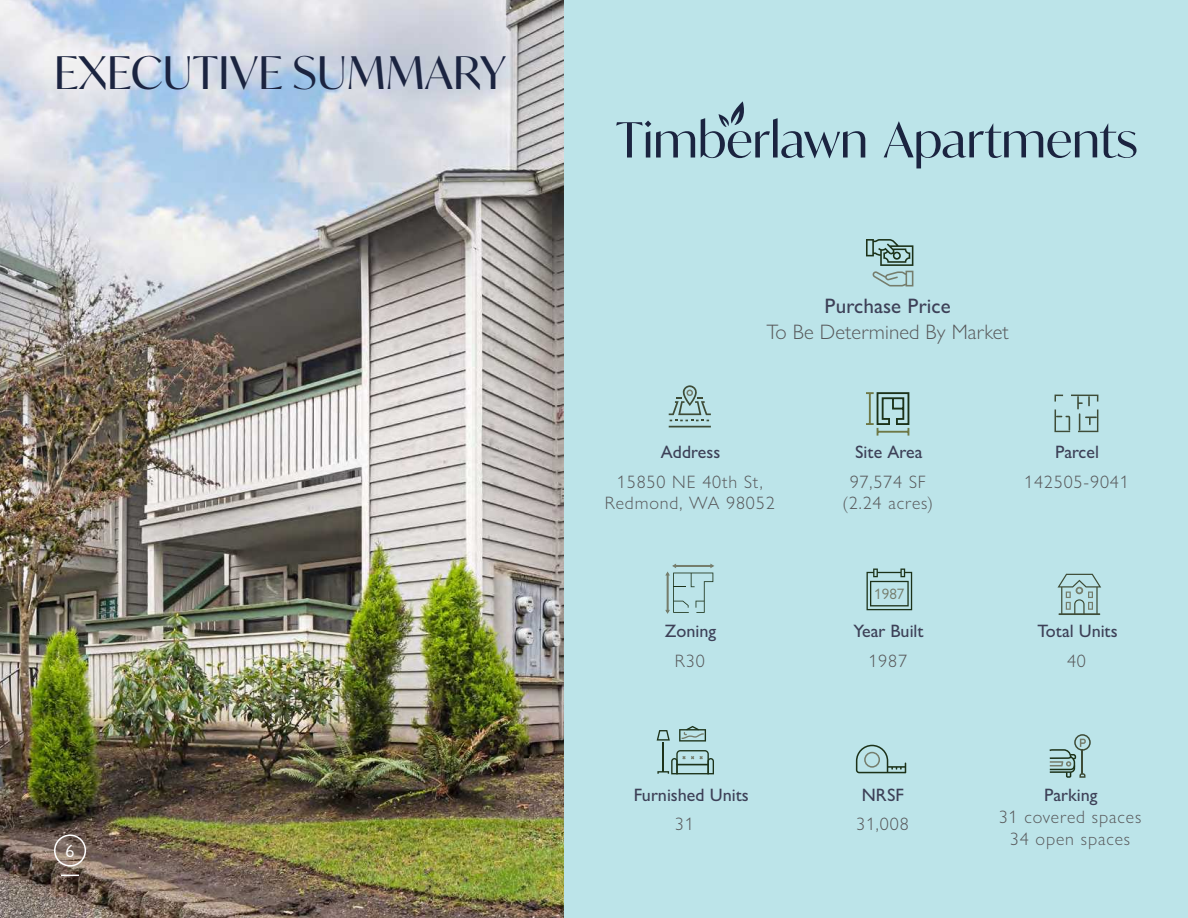
<style>
.page{position:relative;width:1188px;height:918px;background:#fff}
.page>*{position:absolute;margin:0;border:0;box-sizing:border-box;transform-origin:0 0}
.t1{font:45px "Ivy Mode";color:#1b2440}
.t2{font:300 21px "Gill Sans Nova";letter-spacing:.005em;color:#58595b}
.t3{font:500 21px "Gill Sans Nova";letter-spacing:.005em;color:#3d4057}
.t4{font:300 18px/21.6px "Gill Sans Nova";letter-spacing:.05em;color:#58595b;text-align:center}
.t5{font:500 18px "Gill Sans Nova";color:#3d4057}
.t6{font:18px "Gill Sans Nova";color:#fff}
.t7{font:15.15px "Gill Sans Nova";color:#757d6c}
</style>
<div class="page">
<img style="left:0;top:0;width:565px;height:918px">
<div style="left:565px;top:0;width:623px;height:918px;background:#bce4e9"></div>
<svg style="left:657px;top:730px;width:13px;height:11px"></svg>
<hr style="left:663px;top:742px;width:1px;height:30px;background:#1c3219">
<svg style="left:679px;top:726px;width:27px;height:16px"></svg>
<svg style="left:657px;top:750px;width:57px;height:24px"></svg>
<svg style="left:866px;top:392px;width:44px;height:44px"></svg>
<svg style="left:1054px;top:395px;width:44px;height:37px"></svg>
<svg style="left:856px;top:745px;width:50px;height:28px"></svg>
<svg style="left:1049px;top:734px;width:42px;height:44px"></svg>
<svg style="left:866px;top:239px;width:47px;height:47px"></svg>
<svg style="left:665px;top:563px;width:49px;height:51px"></svg>
<svg style="left:867px;top:569px;width:45px;height:41px"></svg>
<svg style="left:1058px;top:574px;width:43px;height:41px"></svg>
<svg style="left:669px;top:385px;width:42px;height:42px"></svg>
<div style="left:686px;top:390px;width:7px;height:6px;border:2px solid #757d6c;border-radius:50%"></div>
<svg style="left:884px;top:121px;width:253px;height:47px"></svg>
<svg style="left:616px;top:121px;width:79px;height:37px"></svg>
<svg style="left:701px;top:101px;width:164px;height:57px"></svg>
<svg style="left:61px;top:875px;width:18px;height:1px"></svg>
<div style="left:54px;top:834px;width:32px;height:33px;border:2px solid #fff;border-radius:50%"></div>
<h1 class="t1" style="left:54px;top:42px;width:52px">EXECUTIVE</h1>
<h1 class="t1" style="left:292px;top:42px;width:57px">SUMMARY</h1>
<p class="t6" style="left:66px;top:840px;width:10px">6</p>
<p class="t3" style="left:824px;top:293px;width:128px">Purchase Price</p>
<p class="t2" style="left:766px;top:319px;width:244px">To Be Determined By Market</p>
<p class="t5" style="left:855px;top:441px;width:69px">Site Area</p>
<p class="t4" style="left:842px;top:471px;width:92px">97,574 SF (2.24 acres)</p>
<p class="t5" style="left:661px;top:441px;width:61px">Address</p>
<p class="t5" style="left:1055px;top:441px;width:45px">Parcel</p>
<p class="t4" style="left:605px;top:471px;width:171px">15850 NE 40th St,<br>Redmond, WA 98052</p>
<p class="t4" style="left:1024px;top:471px;width:106px">142505-9041</p>
<p class="t7" style="left:874px;top:585px;width:32px">1987</p>
<p class="t5" style="left:665px;top:620px;width:53px">Zoning</p>
<p class="t5" style="left:854px;top:620px;width:72px">Year Built</p>
<p class="t5" style="left:1037px;top:620px;width:82px">Total Units</p>
<p class="t4" style="left:675px;top:650px;width:32px">R30</p>
<p class="t4" style="left:868px;top:650px;width:40px">1987</p>
<p class="t4" style="left:1067px;top:650px;width:20px">40</p>
<p class="t5" style="left:634px;top:784px;width:116px">Furnished Units</p>
<p class="t5" style="left:862px;top:784px;width:44px">NRSF</p>
<p class="t5" style="left:1044px;top:784px;width:55px">Parking</p>
<p class="t4" style="left:675px;top:813px;width:20px">31</p>
<p class="t4" style="left:856px;top:813px;width:54px">31,008</p>
<p class="t4" style="left:999px;top:806px;width:144px">31 covered spaces<br>34 open spaces</p>
</div>
